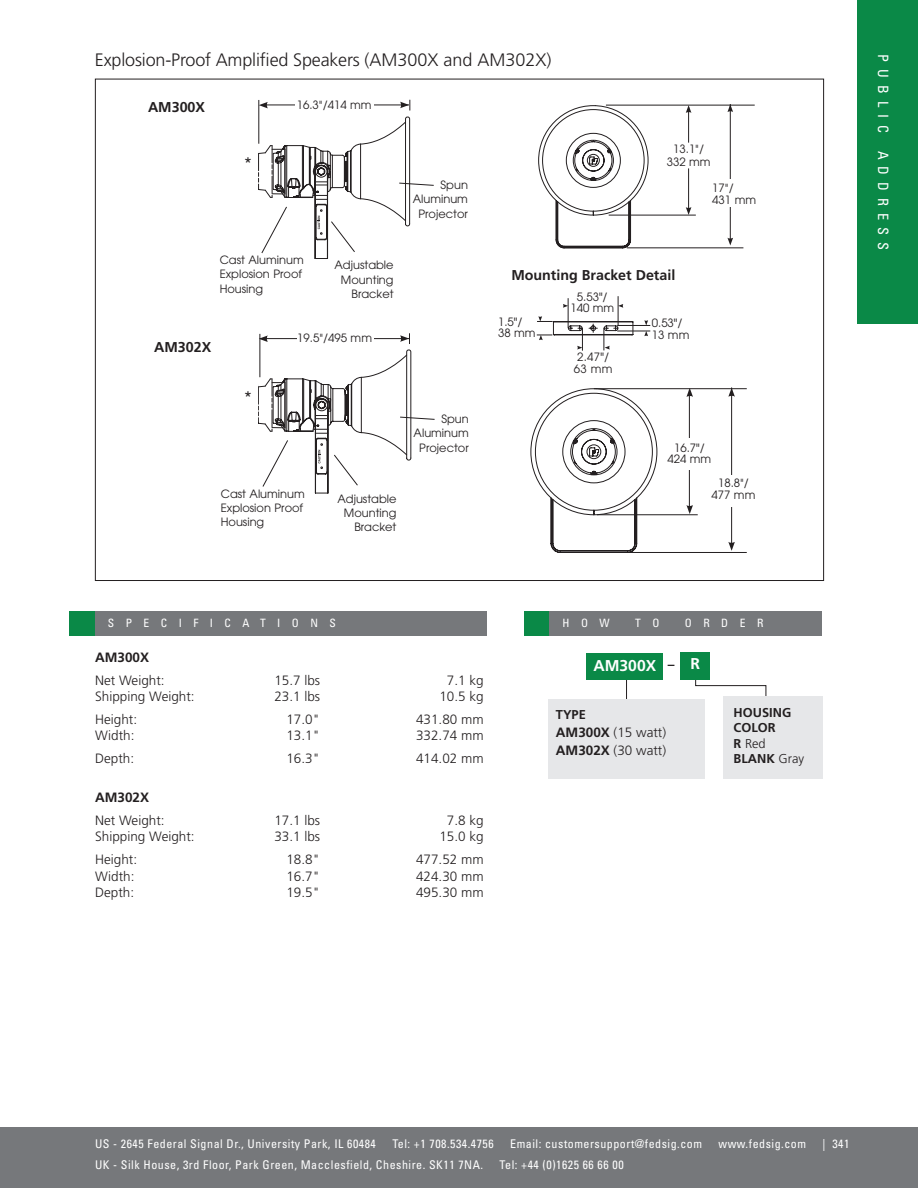
<style>
.page{position:relative;width:918px;height:1188px;background:#fff}
.page>*{position:absolute;margin:0;border:0;box-sizing:border-box;transform-origin:0 0}
.t1{font:18.6px "Avant Garde";color:#231f20}
.p2head{font:300 18px "Frutiger";letter-spacing:-.01em;color:#231f20}
.t2{font:700 15.6px "Frutiger";color:#fff}
.t3{font:700 14.25px "Frutiger";color:#231f20}
.t4{font:condensed 14.25px "Univers";letter-spacing:.5em;color:#fff}
.t5{font:300 13.5px "Frutiger";color:#231f20}
.t6{font:700 13.5px "Frutiger";color:#231f20}
.t7{font:700 12.9px/15.5px "Frutiger";color:#231f20}
.t8{font:300 12.9px "Frutiger";color:#231f20}
.t9{font:condensed 12px "Univers";letter-spacing:.045em;color:#fff}
.t10{font:condensed 11.55px "Univers";letter-spacing:1em;color:#fff}
.t11{font:11.4px/14.2px "Avant Garde";color:#231f20}
.s1{font-stretch:condensed}
.s2{font-weight:700}
.s3{font-weight:300}
</style>
<div class="page">
<div style="left:0;top:1127px;width:918px;height:61px;background:#76787b"></div>
<div style="left:857px;top:0;width:61px;height:324px;background:#0a8947"></div>
<svg style="left:626px;top:680px;width:1px;height:19px"></svg>
<svg style="left:695px;top:680px;width:72px;height:16px"></svg>
<div style="left:70px;top:611px;width:25px;height:25px;background:#0a8947"></div>
<div style="left:95px;top:611px;width:392px;height:25px;background:#76787b"></div>
<svg style="left:258px;top:117px;width:176px;height:142px"></svg>
<hr style="left:258px;top:100px;width:1px;height:44px;background:#231f20">
<hr style="left:262px;top:105px;width:147px;height:1px;background:#231f20">
<div style="left:295px;top:92px;width:79px;height:26px;background:#fff"></div>
<hr style="left:260px;top:338px;width:150px;height:1px;background:#231f20">
<svg style="left:538px;top:105px;width:110px;height:143px"></svg>
<hr style="left:260px;top:334px;width:1px;height:43px;background:#231f20">
<svg style="left:400px;top:100px;width:10px;height:11px"></svg>
<svg style="left:259px;top:102px;width:9px;height:6px"></svg>
<svg style="left:259px;top:335px;width:9px;height:7px"></svg>
<svg style="left:400px;top:333px;width:10px;height:11px"></svg>
<div style="left:297px;top:325px;width:77px;height:24px;background:#fff"></div>
<svg style="left:258px;top:350px;width:177px;height:144px"></svg>
<hr style="left:568px;top:298px;width:1px;height:30px;background:#231f20">
<svg style="left:563px;top:304px;width:5px;height:4px"></svg>
<hr style="left:618px;top:296px;width:1px;height:30px;background:#231f20">
<svg style="left:618px;top:304px;width:5px;height:4px"></svg>
<hr style="left:617px;top:325px;width:33px;height:1px;background:#231f20">
<svg style="left:644px;top:332px;width:4px;height:4px"></svg>
<hr style="left:617px;top:331px;width:33px;height:1px;background:#231f20">
<svg style="left:644px;top:320px;width:4px;height:5px"></svg>
<svg style="left:537px;top:316px;width:97px;height:35px"></svg>
<hr style="left:597px;top:515px;width:101px;height:1px;background:#231f20">
<svg style="left:531px;top:388px;width:126px;height:165px"></svg>
<hr style="left:594px;top:388px;width:153px;height:1px;background:#231f20">
<hr style="left:624px;top:552px;width:123px;height:1px;background:#231f20">
<svg style="left:728px;top:388px;width:7px;height:9px"></svg>
<hr style="left:731px;top:387px;width:1px;height:159px;background:#231f20">
<svg style="left:728px;top:542px;width:7px;height:9px"></svg>
<div style="left:704px;top:475px;width:58px;height:32px;background:#fff"></div>
<svg style="left:686px;top:388px;width:7px;height:9px"></svg>
<hr style="left:689px;top:390px;width:1px;height:122px;background:#231f20">
<svg style="left:686px;top:505px;width:7px;height:9px"></svg>
<div style="left:665px;top:438px;width:56px;height:32px;background:#fff"></div>
<hr style="left:609px;top:215px;width:87px;height:1px;background:#231f20">
<hr style="left:606px;top:105px;width:149px;height:1px;background:#231f20">
<hr style="left:627px;top:248px;width:116px;height:1px;background:#231f20">
<svg style="left:727px;top:104px;width:6px;height:8px"></svg>
<hr style="left:730px;top:104px;width:1px;height:138px;background:#231f20">
<svg style="left:727px;top:238px;width:6px;height:7px"></svg>
<div style="left:690px;top:179px;width:67px;height:28px;background:#fff"></div>
<svg style="left:686px;top:105px;width:5px;height:8px"></svg>
<hr style="left:688px;top:107px;width:1px;height:103px;background:#231f20">
<svg style="left:686px;top:207px;width:5px;height:8px"></svg>
<svg style="left:688px;top:143px;width:2px;height:27px"></svg>
<div style="left:524px;top:611px;width:26px;height:25px;background:#0a8947"></div>
<div style="left:549px;top:611px;width:273px;height:25px;background:#76787b"></div>
<div style="left:549px;top:699px;width:156px;height:79px;background:#e6e7e9"></div>
<div style="left:587px;top:653px;width:76px;height:27px;background:#0a8947"></div>
<div style="left:681px;top:652px;width:29px;height:28px;background:#0a8947"></div>
<div style="left:723px;top:696px;width:100px;height:82px;background:#e6e7e9"></div>
<p class="p2head" style="left:95px;top:50px;width:458px">Explosion-Proof Amplified Speakers (AM300X and AM302X)</p>
<p class="t3" style="left:148px;top:99px;width:59px">AM300X</p>
<p class="t11" style="left:297px;top:98px;width:76px">16.3<span class="s1">"</span>/414 mm</p>
<p class="t1" style="left:244px;top:153px;width:9px">*</p>
<p class="t11" style="left:220px;top:253px;width:86px">Cast Aluminum<br>Explosion Proof<br>Housing</p>
<p class="t11" style="left:335px;top:258px;width:61px;text-align:right">Adjustable<br>Mounting<br>Bracket</p>
<p class="t3" style="left:154px;top:338px;width:59px">AM302X</p>
<p class="t11" style="left:297px;top:330px;width:76px">19.5<span class="s1">"</span>/495 mm</p>
<p class="t1" style="left:244px;top:387px;width:9px">*</p>
<p class="t11" style="left:221px;top:486px;width:86px">Cast Aluminum<br>Explosion Proof<br>Housing</p>
<p class="t11" style="left:337px;top:491px;width:61px;text-align:right">Adjustable<br>Mounting<br>Bracket</p>
<p class="t11" style="left:413px;top:178px;width:57px;text-align:right">Spun<br>Aluminum<br>Projector</p>
<p class="t11" style="left:414px;top:412px;width:57px;text-align:right">Spun<br>Aluminum<br>Projector</p>
<p class="t11" style="left:667px;top:142px;width:45px;line-height:13.6px;text-align:center">13.1<span class="s1">"</span>/<br>332 mm</p>
<p class="t11" style="left:712px;top:183px;width:45px;line-height:11.4px">17<span class="s1">"</span>/<br>431 mm</p>
<p class="t3" style="left:511px;top:266px;width:166px">Mounting Bracket Detail</p>
<p class="t11" style="left:498px;top:316px;width:39px;line-height:11.4px">1.5"/<br>38 mm</p>
<p class="t11" style="left:570px;top:291px;width:45px;line-height:11.4px;text-align:center">5.53"/<br>140 mm</p>
<p class="t11" style="left:574px;top:351px;width:40px;line-height:11.4px">2.47"/<br>63 mm</p>
<p class="t11" style="left:652px;top:317px;width:39px;line-height:11.4px">0.53"/<br>13 mm</p>
<p class="t11" style="left:667px;top:442px;width:45px;line-height:11.4px;text-align:center">16.7"/<br>424 mm</p>
<p class="t11" style="left:712px;top:477px;width:45px;line-height:11.4px;text-align:center">18.8<span class="s1">"</span>/<br>477 mm</p>
<p class="t10" style="left:108px;top:616px;width:230px">SPECIFICATIONS</p>
<p class="t6" style="left:95px;top:649px;width:56px">AM300X</p>
<p class="t5" style="left:95px;top:672px;width:71px">Net Weight:</p>
<p class="t5" style="left:274px;top:672px;width:47px">15.7 lbs</p>
<p class="t5" style="left:447px;top:672px;width:38px">7.1 kg</p>
<p class="t5" style="left:95px;top:689px;width:101px">Shipping Weight:</p>
<p class="t5" style="left:274px;top:689px;width:47px">23.1 lbs</p>
<p class="t5" style="left:439px;top:689px;width:46px">10.5 kg</p>
<p class="t5" style="left:95px;top:712px;width:44px">Height:</p>
<p class="t5" style="left:286px;top:712px;width:35px">17.0"</p>
<p class="t5" style="left:416px;top:712px;width:69px">431.80 mm</p>
<p class="t5" style="left:95px;top:728px;width:41px">Width:</p>
<p class="t5" style="left:286px;top:728px;width:35px">13.1"</p>
<p class="t5" style="left:416px;top:728px;width:69px">332.74 mm</p>
<p class="t5" style="left:95px;top:751px;width:41px">Depth:</p>
<p class="t5" style="left:286px;top:751px;width:35px">16.3"</p>
<p class="t5" style="left:416px;top:751px;width:69px">414.02 mm</p>
<p class="t6" style="left:95px;top:790px;width:56px">AM302X</p>
<p class="t5" style="left:95px;top:813px;width:71px">Net Weight:</p>
<p class="t5" style="left:274px;top:813px;width:47px">17.1 lbs</p>
<p class="t5" style="left:447px;top:813px;width:38px">7.8 kg</p>
<p class="t5" style="left:95px;top:829px;width:101px">Shipping Weight:</p>
<p class="t5" style="left:274px;top:829px;width:47px">33.1 lbs</p>
<p class="t5" style="left:439px;top:829px;width:46px">15.0 kg</p>
<p class="t5" style="left:95px;top:852px;width:44px">Height:</p>
<p class="t5" style="left:286px;top:852px;width:35px">18.8"</p>
<p class="t5" style="left:416px;top:852px;width:69px">477.52 mm</p>
<p class="t5" style="left:95px;top:868px;width:41px">Width:</p>
<p class="t5" style="left:286px;top:868px;width:35px">16.7"</p>
<p class="t5" style="left:416px;top:868px;width:69px">424.30 mm</p>
<p class="t5" style="left:95px;top:884px;width:41px">Depth:</p>
<p class="t5" style="left:286px;top:884px;width:35px">19.5"</p>
<p class="t5" style="left:416px;top:884px;width:69px">495.30 mm</p>
<p class="t10" style="left:563px;top:616px;width:49px">HOW</p>
<p class="t10" style="left:635px;top:616px;width:26px">T O</p>
<p class="t10" style="left:685px;top:616px;width:80px">ORDER</p>
<p class="t2" style="left:593px;top:656px;width:64px">AM300X</p>
<p class="t7" style="left:556px;top:707px;width:31px">TYPE</p>
<p class="t5" style="left:556px;top:725px;width:112px"><span class="s2">AM300X</span> (15 watt)</p>
<p class="t5" style="left:556px;top:743px;width:112px"><span class="s2">AM302X</span> (30 watt)</p>
<p class="t2" style="left:690px;top:655px;width:11px">R</p>
<p class="t6" style="left:668px;top:657px;width:8px">–</p>
<p class="t7" style="left:734px;top:705px;width:59px">HOUSING<br>COLOR</p>
<p class="t8" style="left:734px;top:736px;width:34px"><span class="s2">R</span> Red</p>
<p class="t7" style="left:734px;top:751px;width:72px">BLANK <span class="s3">Gray</span></p>
<p class="t4" style="left:892px;top:54px;width:198px;rotate:90deg">PUBLIC ADDRESS</p>
<p class="t9" style="left:95px;top:1136px;width:282px">US - 2645 Federal Signal Dr., University Park, IL 60484</p>
<p class="t9" style="left:392px;top:1136px;width:103px">Tel: +1 708.534.4756</p>
<p class="t9" style="left:510px;top:1136px;width:193px">Email: customersupport@fedsig.com</p>
<p class="t9" style="left:719px;top:1136px;width:89px">www.fedsig.com</p>
<p class="t9" style="left:823px;top:1136px;width:28px">| 341</p>
<p class="t9" style="left:95px;top:1157px;width:390px">UK - Silk House, 3rd Floor, Park Green, Macclesfield, Cheshire. SK11 7NA.</p>
<p class="t9" style="left:500px;top:1157px;width:126px">Tel: +44 (0)1625 66 66 00</p>
</div>
